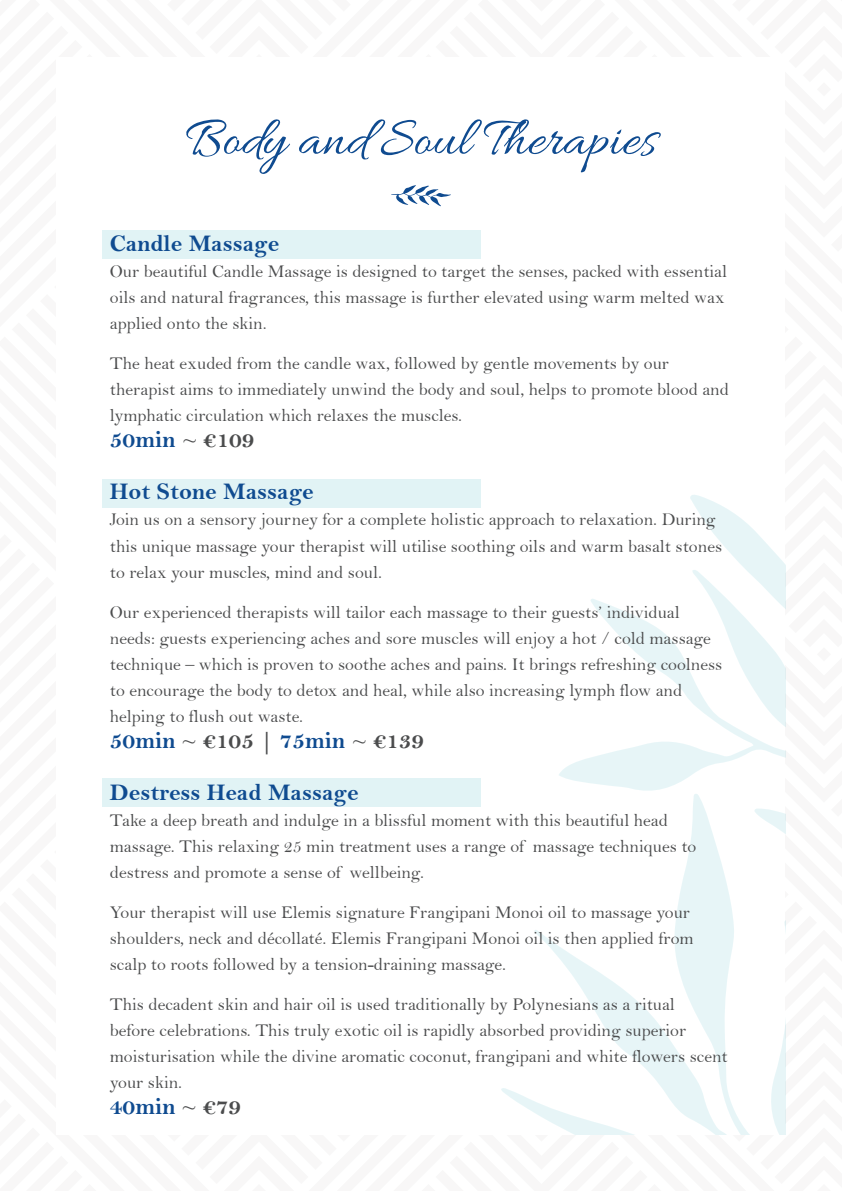
<style>
.page{position:relative;width:842px;height:1191px;background:#fff}
.page>*{position:absolute;margin:0;border:0;box-sizing:border-box;transform-origin:0 0}
.t1{font:56px "Allura";color:#0f4b90}
.t2{font:24px "Bell MT Bold";color:#0f4b90}
.t3{font:18px/26px "Bell";color:#4b4c4d}
.s1{font-family:"Bell";color:#4b4c4d}
.s2{color:#4b4c4d}
</style>
<div class="page">
<svg style="left:559px;top:495px;width:226px;height:296px"></svg>
<svg style="left:501px;top:794px;width:284px;height:340px"></svg>
<div style="left:102px;top:230px;width:378px;height:28px;background:#e1f3f5"></div>
<div style="left:102px;top:479px;width:378px;height:29px;background:#e1f3f5"></div>
<div style="left:102px;top:778px;width:378px;height:29px;background:#e1f3f5"></div>
<svg style="left:391px;top:185px;width:60px;height:21px"></svg>
<p class="t1" style="left:185px;top:108px;width:473px">Body and Soul Therapies</p>
<p class="t2" style="left:110px;top:229px;width:171px">Candle Massage</p>
<p class="t3" style="left:110px;top:258px;width:619px">Our beautiful Candle Massage is designed to target the senses, packed with essential oils and natural fragrances, this massage is further elevated using warm melted wax applied onto the skin.</p>
<p class="t3" style="left:110px;top:350px;width:621px">The heat exuded from the candle wax, followed by gentle movements by our therapist aims to immediately unwind the body and soul, helps to promote blood and lymphatic circulation which relaxes the muscles.</p>
<p class="t2" style="left:110px;top:425px;width:146px">50min <span class="s1">~</span> <span class="s2">€109</span></p>
<p class="t2" style="left:110px;top:477px;width:205px">Hot Stone Massage</p>
<p class="t3" style="left:110px;top:506px;width:614px">Join us on a sensory journey for a complete holistic approach to relaxation. During this unique massage your therapist will utilise soothing oils and warm basalt stones to relax your muscles, mind and soul.</p>
<p class="t3" style="left:110px;top:598px;width:614px">Our experienced therapists will tailor each massage to their guests’ individual needs: guests experiencing aches and sore muscles will enjoy a hot / cold massage technique – which is proven to soothe aches and pains. It brings refreshing coolness to encourage the body to detox and heal, while also increasing lymph flow and helping to flush out waste.</p>
<p class="t2" style="left:110px;top:725px;width:316px">50min <span class="s1">~</span> <span class="s2">€105 |</span> 75min <span class="s1">~</span> <span class="s2">€139</span></p>
<p class="t2" style="left:110px;top:777px;width:250px">Destress Head Massage</p>
<p class="t3" style="left:110px;top:806px;width:588px">Take a deep breath and indulge in a blissful moment with this beautiful head massage. This relaxing 25 min treatment uses a range of massage techniques to destress and promote a sense of wellbeing.</p>
<p class="t3" style="left:110px;top:898px;width:585px">Your therapist will use Elemis signature Frangipani Monoi oil to massage your shoulders, neck and décollaté. Elemis Frangipani Monoi oil is then applied from scalp to roots followed by a tension-draining massage.</p>
<p class="t3" style="left:110px;top:990px;width:619px">This decadent skin and hair oil is used traditionally by Polynesians as a ritual<br>before celebrations. This truly exotic oil is rapidly absorbed providing superior moisturisation while the divine aromatic coconut, frangipani and white flowers scent your skin.</p>
<p class="t2" style="left:110px;top:1091px;width:133px">40min <span class="s1">~</span> <span class="s2">€79</span></p>
</div>
